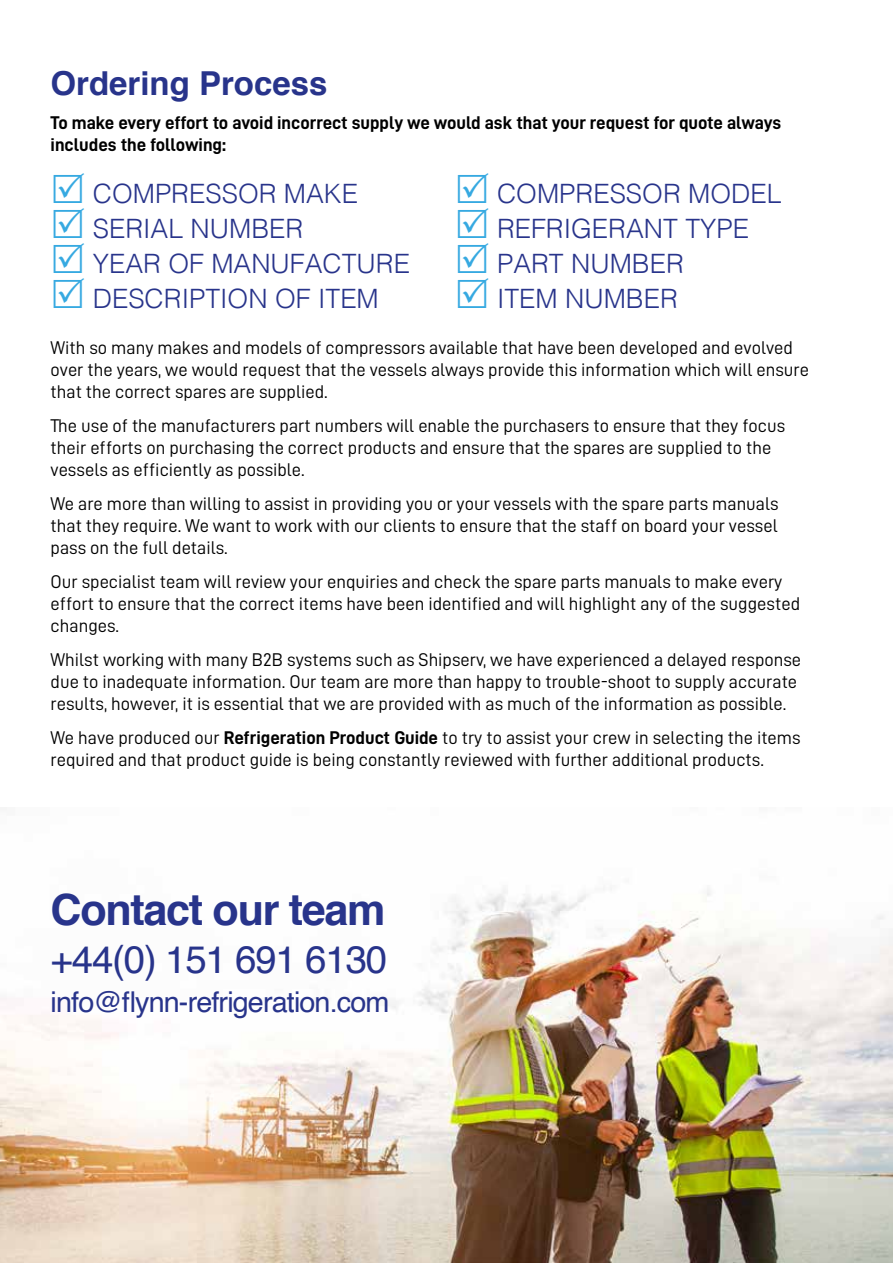
<style>
.page{position:relative;width:893px;height:1263px;background:#fff}
.page>*{position:absolute;margin:0;border:0;box-sizing:border-box;transform-origin:0 0}
.t1{font:700 43.05px "Helvetica";letter-spacing:-.03em;color:#28348b}
.t2{font:38.4px "Helvetica";letter-spacing:-.03em;color:#28348b}
.t3{font:700 33px "Helvetica";color:#28348b}
.t4{font:28.8px "Helvetica";letter-spacing:-.03em;color:#28348b}
.t5{font:300 26.7px "Helvetica";color:#28348b}
.t6{font:18.45px/22.2px "D DIN";color:#000}
.t7{font:18.45px/22.2px "D DIN Bold";color:#000}
.s1{font-family:"D DIN Bold"}
</style>
<div class="page">
<img style="left:0;top:888px;width:893px;height:375px">
<h3 class="t3" style="left:51px;top:57px;width:278px">Ordering Process</h3>
<p class="t7" style="left:51px;top:111px;width:732px">To make every effort to avoid incorrect supply we would ask that your request for quote always includes the following:</p>
<h3 class="t5" style="left:93px;top:171px;width:267px">COMPRESSOR MAKE</h3>
<h3 class="t5" style="left:497px;top:171px;width:286px">COMPRESSOR MODEL</h3>
<h3 class="t5" style="left:93px;top:206px;width:212px">SERIAL NUMBER</h3>
<h3 class="t5" style="left:497px;top:206px;width:254px">REFRIGERANT TYPE</h3>
<h3 class="t5" style="left:93px;top:241px;width:319px">YEAR OF MANUFACTURE</h3>
<h3 class="t5" style="left:497px;top:241px;width:188px">PART NUMBER</h3>
<h3 class="t5" style="left:93px;top:276px;width:288px">DESCRIPTION OF ITEM</h3>
<h3 class="t5" style="left:497px;top:276px;width:182px">ITEM NUMBER</h3>
<p class="t6" style="left:51px;top:336px;width:760px">With so many makes and models of compressors available that have been developed and evolved over the years, we would request that the vessels always provide this information which will ensure that the correct spares are supplied.</p>
<p class="t6" style="left:51px;top:414px;width:736px">The use of the manufacturers part numbers will enable the purchasers to ensure that they focus their efforts on purchasing the correct products and ensure that the spares are supplied to the vessels as efficiently as possible.</p>
<p class="t6" style="left:51px;top:492px;width:730px;text-align:justify">We are more than willing to assist in providing you or your vessels with the spare parts manuals that they require. We want to work with our clients to ensure that the staff on board your vessel pass on the full details.</p>
<p class="t6" style="left:51px;top:570px;width:751px">Our specialist team will review your enquiries and check the spare parts manuals to make every effort to ensure that the correct items have been identified and will highlight any of the suggested changes.</p>
<p class="t6" style="left:51px;top:648px;width:752px">Whilst working with many B2B systems such as Shipserv, we have experienced a delayed response due to inadequate information. Our team are more than happy to trouble-shoot to supply accurate results, however, it is essential that we are provided with as much of the information as possible.</p>
<p class="t6" style="left:51px;top:726px;width:752px">We have produced our <span class="s1">Refrigeration Product Guide</span> to try to assist your crew in selecting the items required and that product guide is being constantly reviewed with further additional products.</p>
<h1 class="t1" style="left:51px;top:875px;width:336px">Contact our team</h1>
<h2 class="t2" style="left:51px;top:929px;width:338px">+44(0) 151 691 6130</h2>
<h3 class="t4" style="left:51px;top:979px;width:340px">info@flynn-refrigeration.com</h3>
</div>
